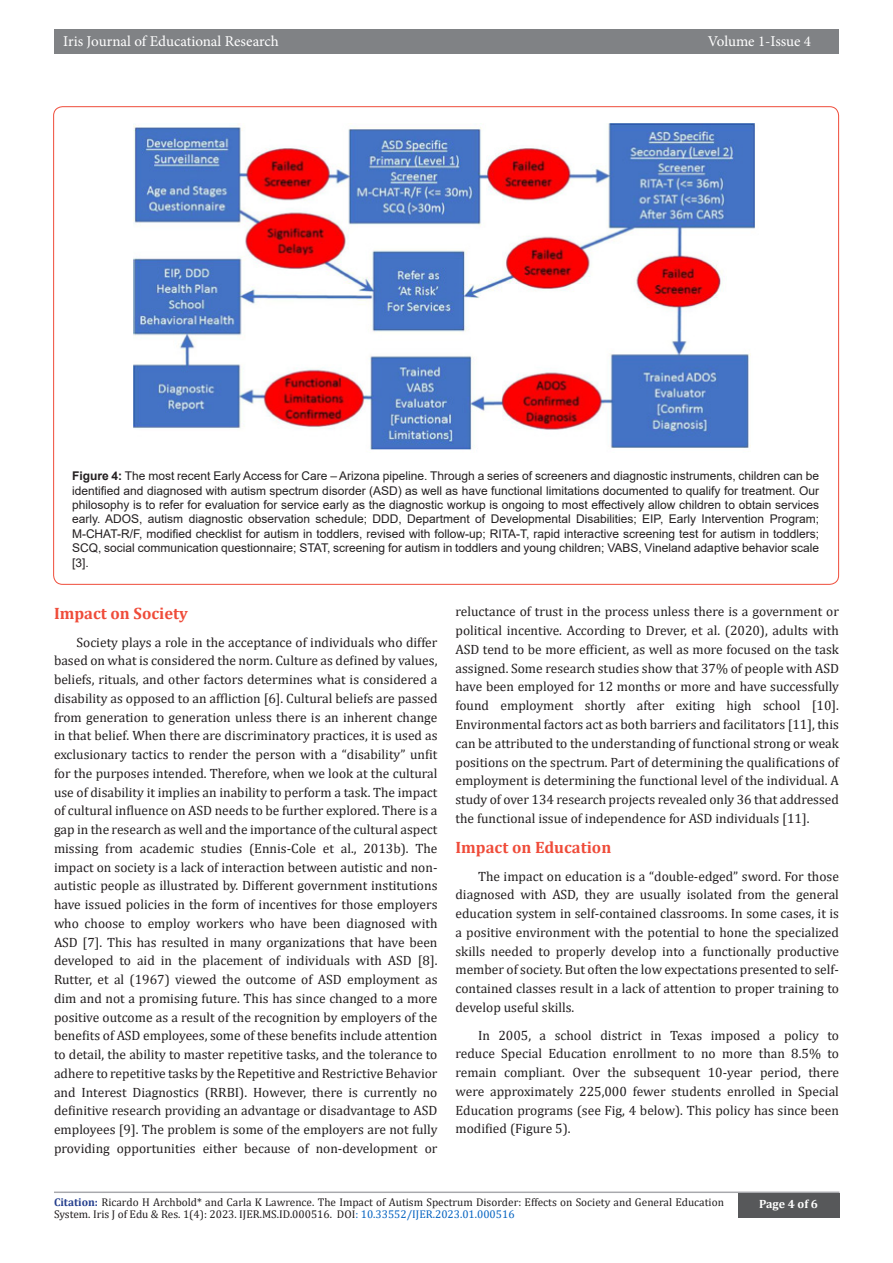
<style>
.page{position:relative;width:893px;height:1263px;background:#fff}
.page>*{position:absolute;margin:0;border:0;box-sizing:border-box;transform-origin:0 0}
.t1{font:700 16.5px "Cambria";color:#ef4c3a}
.t2{font:15px "Minion Pro";letter-spacing:-.005em;color:#fff}
.t3{font:13.5px/18.8px "Cambria";color:#231f20;text-align:justify}
.t4{font:12px/14.4px "Arial";color:#231f20;text-align:justify}
.t5{font:700 12px "Cambria";color:#fff}
.t6{font:11.25px/12px "Cambria";color:#231f20}
.s1{font-weight:700}
.s2{font-weight:700;color:#253f8e}
.s3{color:#0563c1}
</style>
<div class="page">
<div style="left:54px;top:29px;width:785px;height:25px;background:#808285"></div>
<hr style="left:54px;top:1191px;width:785px;height:2px;background:#a8a9ad">
<div style="left:738px;top:1193px;width:101px;height:24px;background:#57585a"></div>
<img style="left:133px;top:124px;width:622px;height:326px">
<p class="t2" style="left:63px;top:31px;width:217px">Iris Journal of Educational Research</p>
<p class="t2" style="left:708px;top:31px;width:105px">Volume 1-Issue 4</p>
<p class="t4" style="left:72px;top:469px;width:748px"><span class="s1">Figure 4:</span> The most recent Early Access for Care – Arizona pipeline. Through a series of screeners and diagnostic instruments, children can be identified and diagnosed with autism spectrum disorder (ASD) as well as have functional limitations documented to qualify for treatment. Our philosophy is to refer for evaluation for service early as the diagnostic workup is ongoing to most effectively allow children to obtain services early. ADOS, autism diagnostic observation schedule; DDD, Department of Developmental Disabilities; EIP, Early Intervention Program; M-CHAT-R/F, modified checklist for autism in toddlers, revised with follow-up; RITA-T, rapid interactive screening test for autism in toddlers; SCQ, social communication questionnaire; STAT, screening for autism in toddlers and young children; VABS, Vineland adaptive behavior scale [3].</p>
<p class="t1" style="left:54px;top:601px;width:135px">Impact on Society</p>
<p class="t3" style="left:54px;top:632px;width:385px;text-indent:22px">Society plays a role in the acceptance of individuals who differ based on what is considered the norm. Culture as defined by values, beliefs, rituals, and other factors determines what is considered a disability as opposed to an affliction [6]. Cultural beliefs are passed from generation to generation unless there is an inherent change in that belief. When there are discriminatory practices, it is used as exclusionary tactics to render the person with a “disability” unfit for the purposes intended. Therefore, when we look at the cultural use of disability it implies an inability to perform a task. The impact of cultural influence on ASD needs to be further explored. There is a gap in the research as well and the importance of the cultural aspect missing from academic studies (Ennis-Cole et al., 2013b). The impact on society is a lack of interaction between autistic and non&shy;autistic people as illustrated by. Different government institutions have issued policies in the form of incentives for those employers who choose to employ workers who have been diagnosed with ASD [7]. This has resulted in many organizations that have been developed to aid in the placement of individuals with ASD [8].<br>Rutter, et al (1967) viewed the outcome of ASD employment as dim and not a promising future. This has since changed to a more positive outcome as a result of the recognition by employers of the benefits of ASD employees, some of these benefits include attention to detail, the ability to master repetitive tasks, and the tolerance to adhere to repetitive tasks by the Repetitive and Restrictive Behavior and Interest Diagnostics (RRBI). However, there is currently no definitive research providing an advantage or disadvantage to ASD employees [9]. The problem is some of the employers are not fully providing opportunities either because of non-development or</p>
<p class="t3" style="left:455px;top:602px;width:385px">reluctance of trust in the process unless there is a government or political incentive. According to Drever, et al. (2020), adults with ASD tend to be more efficient, as well as more focused on the task assigned. Some research studies show that 37% of people with ASD have been employed for 12 months or more and have successfully found employment shortly after exiting high school [10].<br>Environmental factors act as both barriers and facilitators [11], this can be attributed to the understanding of functional strong or weak positions on the spectrum. Part of determining the qualifications of employment is determining the functional level of the individual. A study of over 134 research projects revealed only 36 that addressed the functional issue of independence for ASD individuals [11].</p>
<p class="t1" style="left:455px;top:835px;width:157px">Impact on Education</p>
<p class="t3" style="left:455px;top:866px;width:385px;text-indent:22px">The impact on education is a “double-edged” sword. For those diagnosed with ASD, they are usually isolated from the general education system in self-contained classrooms. In some cases, it is a positive environment with the potential to hone the specialized skills needed to properly develop into a functionally productive member of society. But often the low expectations presented to self&shy;contained classes result in a lack of attention to proper training to develop useful skills.</p>
<p class="t3" style="left:455px;top:1025px;width:385px;text-indent:22px">In 2005, a school district in Texas imposed a policy to reduce Special Education enrollment to no more than 8.5% to remain compliant. Over the subsequent 10-year period, there were approximately 225,000 fewer students enrolled in Special Education programs (see Fig, 4 below). This policy has since been modified (Figure 5).</p>
<p class="t6" style="left:54px;top:1196px;width:671px"><span class="s2">Citation:</span> Ricardo H Archbold* and Carla K Lawrence. The Impact of Autism Spectrum Disorder: Effects on Society and General Education<br>System. Iris J of Edu &amp; Res. 1(4): 2023. IJER.MS.ID.000516. DOI<span class="s3">: 10.33552/IJER.2023.01.000516</span></p>
<p class="t5" style="left:759px;top:1196px;width:60px">Page 4 of 6</p>
</div>
